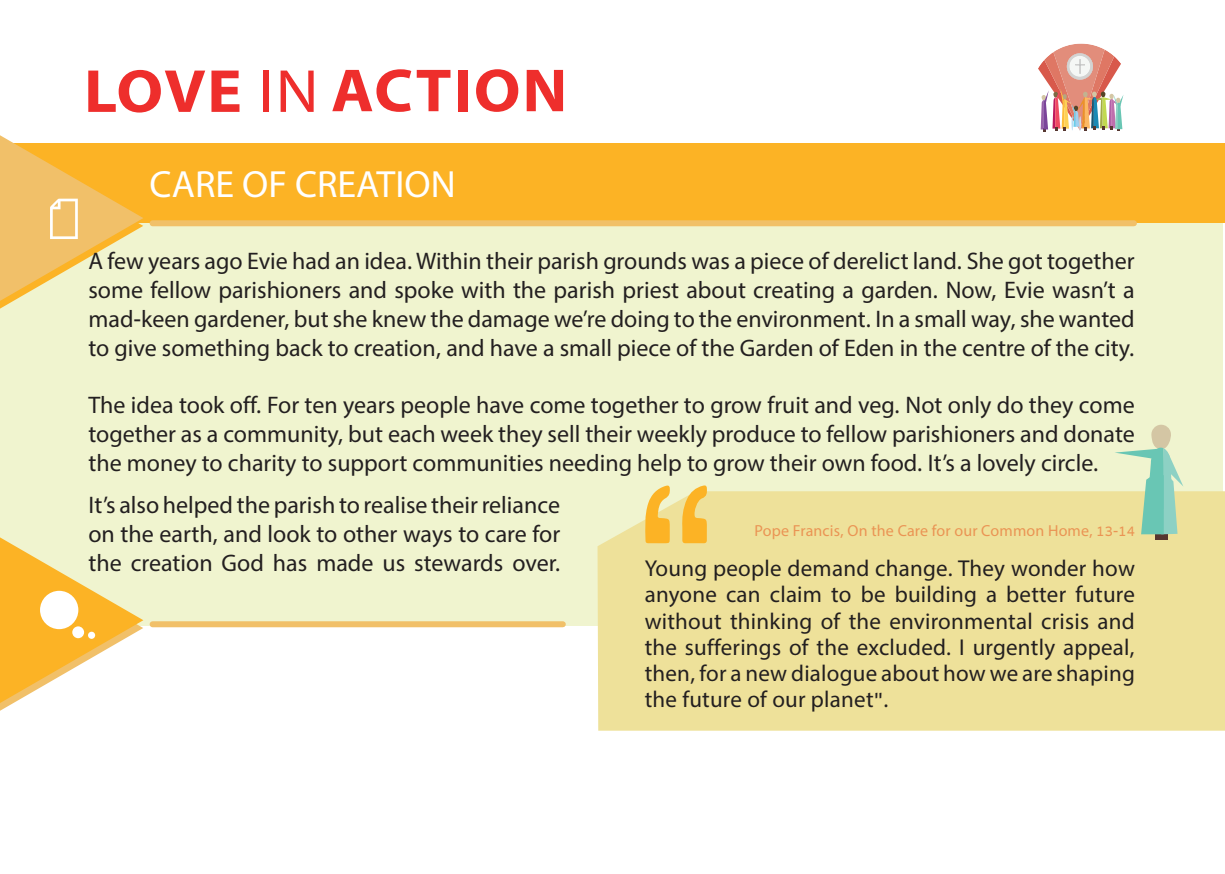
<style>
.page{position:relative;width:1225px;height:874px;background:#fff}
.page>*{position:absolute;margin:0;border:0;box-sizing:border-box;transform-origin:0 0}
.t1{font:38px "Myriad Hebrew";color:#fff}
.t2{font:24px/28.8px "Myriad Hebrew";color:#231f20;text-align:justify}
.t3{font:24px/28.8px "Myriad Pro";color:#231f20;text-align:justify}
.t4{font:23px/26px "Myriad Hebrew";letter-spacing:.01em;color:#231f20;text-align:justify}
.t5{font:16px "Myriad Hebrew";letter-spacing:.01em;color:#ea9454}
</style>
<div class="page">
<div style="left:0;top:202px;width:1222px;height:423px;background:#f0f4cf"></div>
<div style="left:2px;top:143px;width:1223px;height:79px;background:#fcb325"></div>
<div style="left:153px;top:220px;width:981px;height:6px;background:#f1c069"></div>
<svg style="left:0;top:135px;width:143px;height:173px"></svg>
<svg style="left:0;top:537px;width:143px;height:173px"></svg>
<div style="left:153px;top:621px;width:410px;height:6px;background:#f1c069"></div>
<div style="left:88px;top:631px;width:7px;height:7px;background:#fff;border-radius:50%"></div>
<div style="left:72px;top:626px;width:12px;height:12px;background:#fff;border-radius:50%"></div>
<div style="left:40px;top:590px;width:38px;height:38px;background:#fff;border-radius:50%"></div>
<div style="left:597px;top:491px;width:628px;height:239px;background:#eee19a"></div>
<svg style="left:682px;top:485px;width:25px;height:58px"></svg>
<svg style="left:644px;top:485px;width:26px;height:58px"></svg>
<svg style="left:1154px;top:534px;width:13px;height:5px"></svg>
<svg style="left:1114px;top:424px;width:69px;height:110px"></svg>
<img style="left:1038px;top:44px;width:85px;height:87px">
<svg style="left:88px;top:70px;width:117px;height:42px"></svg>
<svg style="left:211px;top:71px;width:28px;height:41px"></svg>
<div style="left:263px;top:71px;width:6px;height:41px;background:#ee2e2c"></div>
<svg style="left:281px;top:71px;width:33px;height:41px"></svg>
<svg style="left:332px;top:69px;width:79px;height:43px"></svg>
<svg style="left:417px;top:70px;width:33px;height:41px"></svg>
<div style="left:457px;top:70px;width:10px;height:41px;background:#ee2e2c"></div>
<svg style="left:476px;top:69px;width:42px;height:43px"></svg>
<svg style="left:527px;top:70px;width:36px;height:41px"></svg>
<p class="t1" style="left:150px;top:163px;width:308px">CARE OF CREATION</p>
<p class="t2" style="left:88px;top:248px;width:1047px">A few years ago Evie had an idea. Within their parish grounds was a piece of derelict land. She got together some fellow parishioners and spoke with the parish priest about creating a garden. Now, Evie wasn’t a mad-keen gardener, but she knew the damage we’re doing to the environment. In a small way, she wanted to give something back to creation, and have a small piece of the Garden of Eden in the centre of the city.</p>
<p class="t2" style="left:88px;top:392px;width:1048px">The idea took off. For ten years people have come together to grow fruit and veg. Not only do they come together as a community, but each week they sell their weekly produce to fellow parishioners and donate the money to charity to support communities needing help to grow their own food. It’s a lovely circle.</p>
<p class="t3" style="left:88px;top:490px;width:473px">It’s also helped the parish to realise their reliance on the earth, and look to other ways to care for the creation God has made us stewards over.</p>
<p class="t5" style="left:754px;top:522px;width:382px">Pope Francis, On the Care for our Common Home, 13-14</p>
<p class="t4" style="left:644px;top:556px;width:492px">Young people demand change. They wonder how anyone can claim to be building a better future without thinking of the environmental crisis and the sufferings of the excluded. I urgently appeal, then, for a new dialogue about how we are shaping the future of our planet".</p>
</div>
